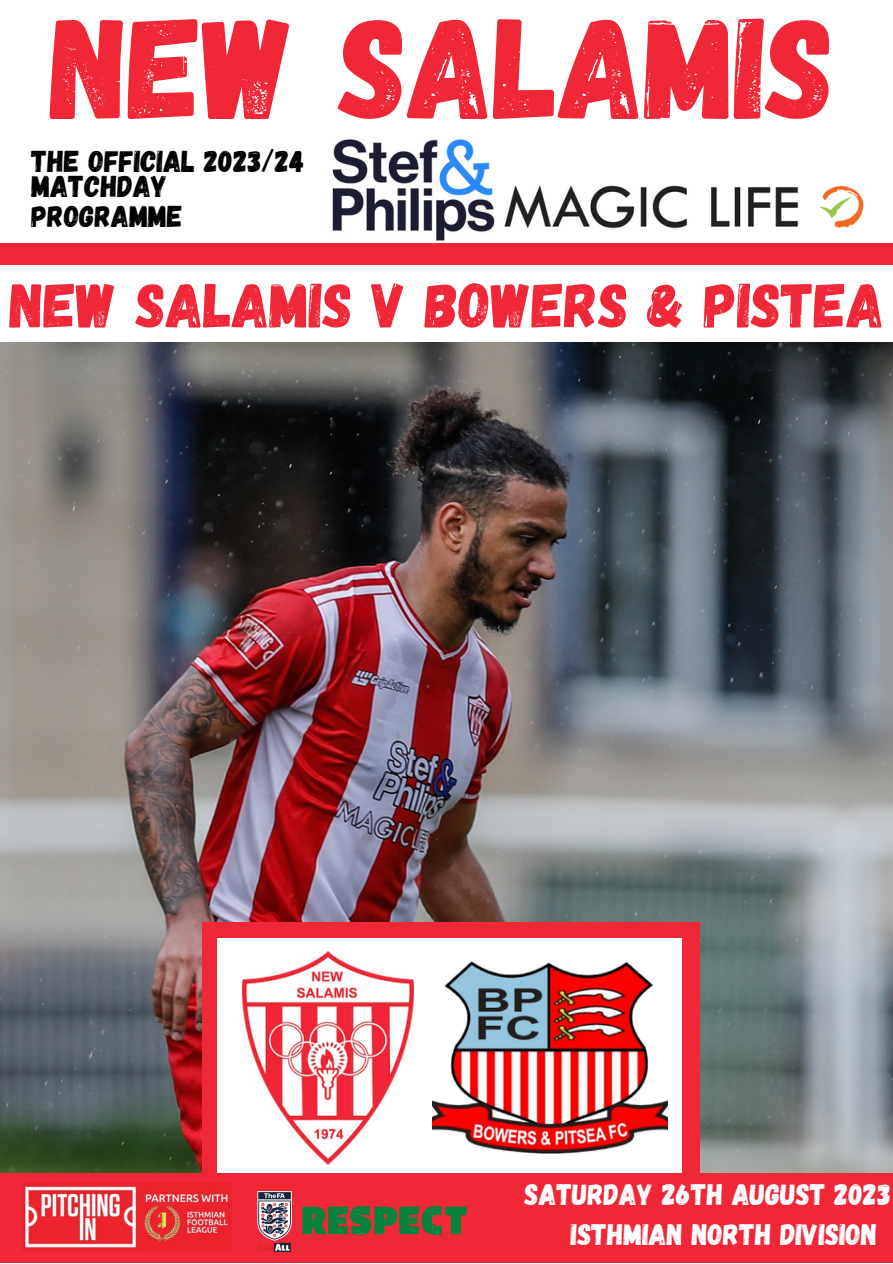
<style>
.page{position:relative;width:893px;height:1264px;background:#fff}
.page>*{position:absolute;margin:0;border:0;box-sizing:border-box;transform-origin:0 0}
.t1{font:143.25px "Gagalin";color:#ef2737}
.t2{font:62.7px "Gagalin";color:#ef2737}
.t3{font:30.15px/25.8px "Gagalin";color:#000}
.t4{font:29.7px "Gagalin";color:#fff}
</style>
<div class="page">
<img style="left:332px;top:139px;width:163px;height:102px">
<img style="left:0;top:342px;width:892px;height:831px">
<div style="left:202px;top:922px;width:497px;height:329px;background:#ef2737"></div>
<div style="left:217px;top:937px;width:464px;height:325px;background:#fff"></div>
<img style="left:243px;top:951px;width:170px;height:213px">
<div style="left:0;top:1173px;width:892px;height:89px;background:#ef2737"></div>
<img style="left:23px;top:1182px;width:209px;height:70px">
<div style="left:0;top:243px;width:892px;height:22px;background:#ef2737"></div>
<img style="left:257px;top:1191px;width:210px;height:60px">
<img style="left:504px;top:185px;width:360px;height:44px">
<img style="left:433px;top:961px;width:235px;height:192px">
<p class="t1" style="left:51px;top:-25px;width:785px">NEW SALAMIS</p>
<p class="t3" style="left:32px;top:146px;width:274px">THE OFFICIAL 2023/24<br>MATCHDAY</p>
<p class="t3" style="left:32px;top:201px;width:153px">PROGRAMME</p>
<p class="t2" style="left:10px;top:264px;width:876px">NEW SALAMIS V BOWERS &amp; PISTEA</p>
<p class="t4" style="left:524px;top:1174px;width:368px">SATURDAY 26TH AUGUST 2023</p>
<p class="t4" style="left:571px;top:1215px;width:308px">ISTHMIAN NORTH DIVISION</p>
</div>
